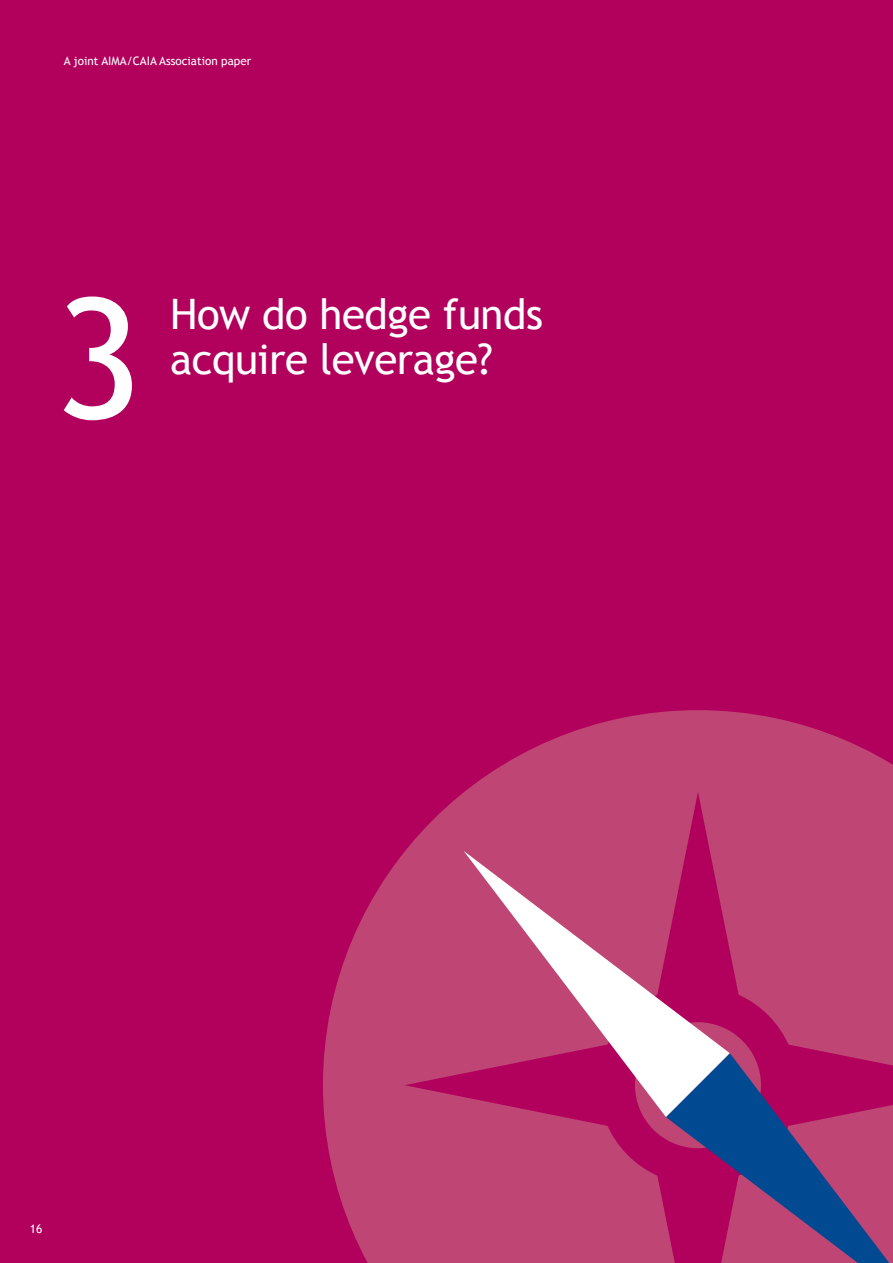
<style>
.page{position:relative;width:893px;height:1263px;background:#b1015c}
.page>*{position:absolute;margin:0;border:0;box-sizing:border-box;transform-origin:0 0}
.t1{font:167.7px "Trebuchet MS";color:#fff}
.t2{font:42px/45px "Trebuchet MS";letter-spacing:-.01em;color:#fff}
.t3{font:12px "Trebuchet MS";color:#fff}
.t4{font:11.7px "Trebuchet MS";color:#fff}
</style>
<div class="page">
<svg style="left:323px;top:710px;width:570px;height:553px;fill:#bf4575"></svg>
<svg style="left:405px;top:792px;width:488px;height:471px;background:#bd4073"></svg>
<svg style="left:464px;top:851px;width:266px;height:266px;fill:#bf4575"></svg>
<svg style="left:666px;top:1053px;width:227px;height:210px"></svg>
<p class="t4" style="left:64px;top:54px;width:189px">A joint AIMA/CAIA Association paper</p>
<h1 class="t1" style="left:55px;top:260px;width:89px">3</h1>
<p class="t2" style="left:170px;top:292px;width:375px">How do hedge funds acquire leverage?</p>
<p class="t3" style="left:30px;top:1222px;width:14px">16</p>
</div>
